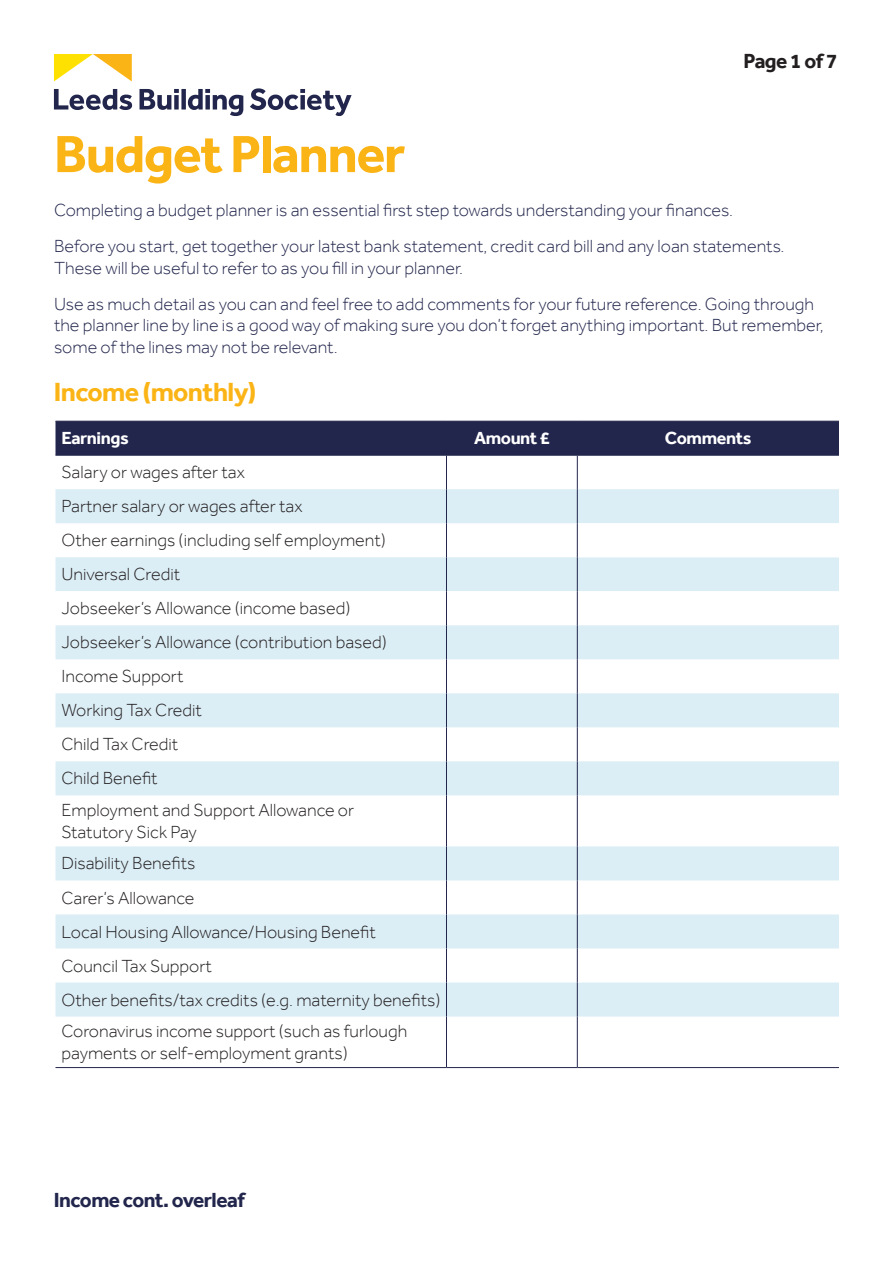
<style>
.page{position:relative;width:893px;height:1263px;background:#fff}
.page>*{position:absolute;margin:0;border:0;box-sizing:border-box;transform-origin:0 0}
.t1{font:700 54px "Effra";letter-spacing:-.025em;color:#fbb416}
.t2{font:700 27px "Effra";letter-spacing:-.025em;color:#fbb416}
.t3{font:700 21px "Effra";letter-spacing:-.025em;color:#22264c}
.t4{font:700 21px "Effra";letter-spacing:-.025em;color:#231f20}
.t5{font:300 18px/21.6px "Effra";color:#231f20}
.t6{font:300 18px/21.6px "Effra";color:#22264c}
.t7{font:700 18px "Effra";letter-spacing:-.025em;color:#fff}
</style>
<div class="page">
<svg style="left:54px;top:54px;width:78px;height:27px"></svg>
<svg style="left:54px;top:88px;width:298px;height:28px"></svg>
<div style="left:56px;top:422px;width:783px;height:33px;background:#22264c"></div>
<div style="left:56px;top:489px;width:783px;height:34px;background:#dbedf5"></div>
<svg style="left:56px;top:523px;width:783px;height:544px"></svg>
<svg style="left:56px;top:625px;width:783px;height:391px;fill:#dbedf5"></svg>
<hr style="left:56px;top:421px;width:390px;height:1px;background:#22264c">
<hr style="left:56px;top:455px;width:390px;height:1px;background:#22264c">
<hr style="left:56px;top:1067px;width:390px;height:1px;background:#22264c">
<hr style="left:446px;top:421px;width:131px;height:1px;background:#22264c">
<hr style="left:446px;top:421px;width:1px;height:34px;background:#22264c">
<hr style="left:577px;top:421px;width:262px;height:1px;background:#22264c">
<hr style="left:577px;top:421px;width:1px;height:34px;background:#22264c">
<hr style="left:446px;top:455px;width:131px;height:1px;background:#22264c">
<hr style="left:446px;top:455px;width:1px;height:34px;background:#22264c">
<hr style="left:577px;top:455px;width:262px;height:1px;background:#22264c">
<hr style="left:577px;top:455px;width:1px;height:34px;background:#22264c">
<hr style="left:446px;top:489px;width:1px;height:34px;background:#22264c">
<hr style="left:577px;top:489px;width:1px;height:34px;background:#22264c">
<hr style="left:446px;top:591px;width:1px;height:34px;background:#22264c">
<hr style="left:577px;top:591px;width:1px;height:34px;background:#22264c">
<hr style="left:446px;top:625px;width:1px;height:34px;background:#22264c">
<hr style="left:577px;top:625px;width:1px;height:34px;background:#22264c">
<hr style="left:446px;top:659px;width:1px;height:34px;background:#22264c">
<hr style="left:577px;top:659px;width:1px;height:34px;background:#22264c">
<hr style="left:446px;top:693px;width:1px;height:34px;background:#22264c">
<hr style="left:577px;top:693px;width:1px;height:34px;background:#22264c">
<hr style="left:446px;top:727px;width:1px;height:34px;background:#22264c">
<hr style="left:577px;top:727px;width:1px;height:34px;background:#22264c">
<hr style="left:446px;top:761px;width:1px;height:34px;background:#22264c">
<hr style="left:577px;top:761px;width:1px;height:34px;background:#22264c">
<hr style="left:446px;top:795px;width:1px;height:51px;background:#22264c">
<hr style="left:577px;top:795px;width:1px;height:51px;background:#22264c">
<hr style="left:446px;top:846px;width:1px;height:34px;background:#22264c">
<hr style="left:577px;top:846px;width:1px;height:34px;background:#22264c">
<hr style="left:446px;top:880px;width:1px;height:34px;background:#22264c">
<hr style="left:577px;top:880px;width:1px;height:34px;background:#22264c">
<hr style="left:446px;top:914px;width:1px;height:34px;background:#22264c">
<hr style="left:577px;top:914px;width:1px;height:34px;background:#22264c">
<hr style="left:446px;top:948px;width:1px;height:34px;background:#22264c">
<hr style="left:577px;top:948px;width:1px;height:34px;background:#22264c">
<hr style="left:446px;top:982px;width:1px;height:34px;background:#22264c">
<hr style="left:577px;top:982px;width:1px;height:34px;background:#22264c">
<hr style="left:446px;top:1016px;width:1px;height:51px;background:#22264c">
<hr style="left:577px;top:1016px;width:1px;height:51px;background:#22264c">
<hr style="left:446px;top:1067px;width:131px;height:1px;background:#22264c">
<hr style="left:577px;top:1067px;width:262px;height:1px;background:#22264c">
<hr style="left:446px;top:523px;width:1px;height:34px;background:#22264c">
<hr style="left:577px;top:523px;width:1px;height:34px;background:#22264c">
<hr style="left:446px;top:557px;width:1px;height:34px;background:#22264c">
<hr style="left:577px;top:557px;width:1px;height:34px;background:#22264c">
<p class="t1" style="left:54px;top:122px;width:353px">Budget Planner</p>
<p class="t4" style="left:743px;top:48px;width:95px">Page 1 of 7</p>
<p class="t6" style="left:54px;top:199px;width:680px">Completing a budget planner is an essential first step towards understanding your finances.</p>
<p class="t6" style="left:54px;top:235px;width:732px">Before you start, get together your latest bank statement, credit card bill and any loan statements.</p>
<p class="t6" style="left:54px;top:257px;width:411px">These will be useful to refer to as you fill in your planner.</p>
<p class="t6" style="left:54px;top:293px;width:771px">Use as much detail as you can and feel free to add comments for your future reference. Going through the planner line by line is a good way of making sure you don’t forget anything important. But remember, some of the lines may not be relevant.</p>
<p class="t2" style="left:54px;top:376px;width:204px">Income (monthly)</p>
<p class="t7" style="left:62px;top:427px;width:69px">Earnings</p>
<p class="t7" style="left:474px;top:427px;width:77px">Amount £</p>
<p class="t7" style="left:665px;top:427px;width:88px">Comments</p>
<p class="t5" style="left:62px;top:461px;width:185px">Salary or wages after tax</p>
<p class="t5" style="left:62px;top:495px;width:243px">Partner salary or wages after tax</p>
<p class="t5" style="left:62px;top:529px;width:326px">Other earnings (including self employment)</p>
<p class="t5" style="left:62px;top:563px;width:120px">Universal Credit</p>
<p class="t5" style="left:62px;top:597px;width:291px">Jobseeker’s Allowance (income based)</p>
<p class="t5" style="left:62px;top:631px;width:327px">Jobseeker’s Allowance (contribution based)</p>
<p class="t5" style="left:62px;top:665px;width:123px">Income Support</p>
<p class="t5" style="left:62px;top:699px;width:142px">Working Tax Credit</p>
<p class="t5" style="left:62px;top:733px;width:118px">Child Tax Credit</p>
<p class="t5" style="left:62px;top:767px;width:98px">Child Benefit</p>
<p class="t5" style="left:62px;top:799px;width:294px">Employment and Support Allowance or</p>
<p class="t5" style="left:62px;top:821px;width:137px">Statutory Sick Pay</p>
<p class="t5" style="left:62px;top:852px;width:135px">Disability Benefits</p>
<p class="t5" style="left:62px;top:886px;width:135px">Carer’s Allowance</p>
<p class="t5" style="left:62px;top:920px;width:316px">Local Housing Allowance/Housing Benefit</p>
<p class="t5" style="left:62px;top:954px;width:152px">Council Tax Support</p>
<p class="t5" style="left:62px;top:988px;width:380px">Other benefits/tax credits (e.g. maternity benefits)</p>
<p class="t5" style="left:62px;top:1020px;width:347px">Coronavirus income support (such as furlough payments or self-employment grants)</p>
<p class="t3" style="left:54px;top:1187px;width:192px">Income cont. overleaf</p>
</div>
